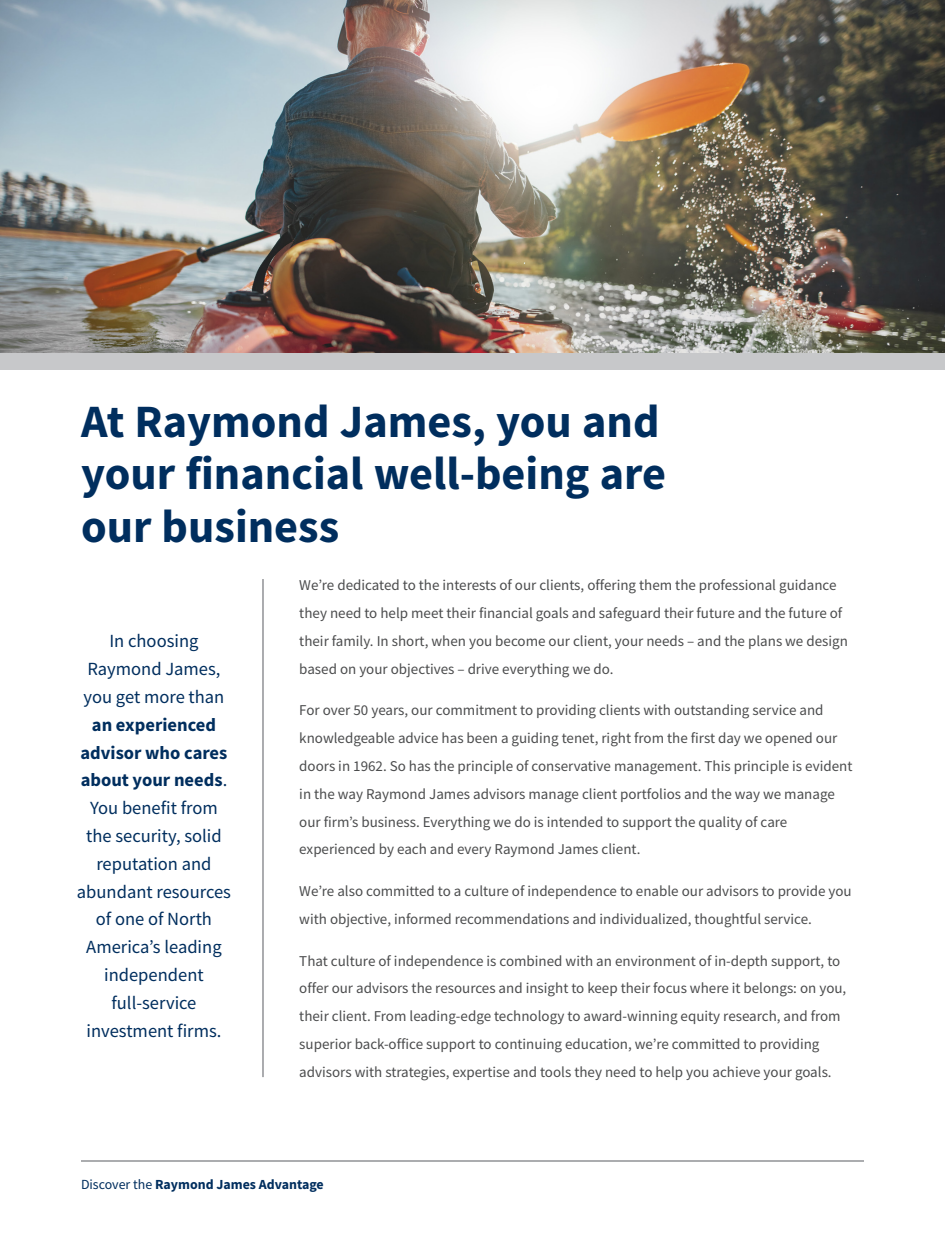
<style>
.page{position:relative;width:945px;height:1242px;background:#fff}
.page>*{position:absolute;margin:0;border:0;box-sizing:border-box;transform-origin:0 0}
.capTabs{font:700 46.35px/52.5px "Source Sans Pro";color:#002e5e}
.t1{font:18.6px/27.8px "Source Sans Pro";color:#002e5e;text-align:center}
.t2{font:15px/27.8px "Source Sans Pro";color:#4b4c4d}
.t3{font:700 13.95px "Source Sans Pro";color:#002e5e}
.s1{font-weight:700}
.s2{font-weight:400}
</style>
<div class="page">
<hr style="left:81px;top:1160px;width:783px;height:2px;background:#939598">
<hr style="left:262px;top:579px;width:2px;height:498px;background:#939598">
<img style="left:0;top:0;width:945px;height:353px">
<div style="left:0;top:353px;width:945px;height:16px;background:#c7c8ca"></div>
<p class="capTabs" style="left:81px;top:394px;width:587px">At Raymond James, you and your financial well-being are our business</p>
<p class="t1" style="left:77px;top:627px;width:156px">In choosing<br>Raymond James, you get more than <span class="s1">an experienced advisor who cares about your needs</span>.<br>You benefit from the security, solid reputation and abundant resources of one of North<br>America’s leading independent full-service investment firms.</p>
<p class="t2" style="left:299px;top:571px;width:550px">We’re dedicated to the interests of our clients, offering them the professional guidance they need to help meet their financial goals and safeguard their future and the future of their family. In short, when you become our client, your needs – and the plans we design based on your objectives – drive everything we do.</p>
<p class="t2" style="left:299px;top:696px;width:555px">For over 50 years, our commitment to providing clients with outstanding service and knowledgeable advice has been a guiding tenet, right from the first day we opened our doors in 1962. So has the principle of conservative management. This principle is evident in the way Raymond James advisors manage client portfolios and the way we manage our firm’s business. Everything we do is intended to support the quality of care experienced by each and every Raymond James client.</p>
<p class="t2" style="left:299px;top:877px;width:554px">We’re also committed to a culture of independence to enable our advisors to provide you with objective, informed recommendations and individualized, thoughtful service.</p>
<p class="t2" style="left:299px;top:947px;width:549px">That culture of independence is combined with an environment of in-depth support, to offer our advisors the resources and insight to keep their focus where it belongs: on you, their client. From leading-edge technology to award-winning equity research, and from superior back-office support to continuing education, we’re committed to providing advisors with strategies, expertise and tools they need to help you achieve your goals.</p>
<p class="t3" style="left:81px;top:1175px;width:244px"><span class="s2">Discover the</span> Raymond James Advantage</p>
</div>
